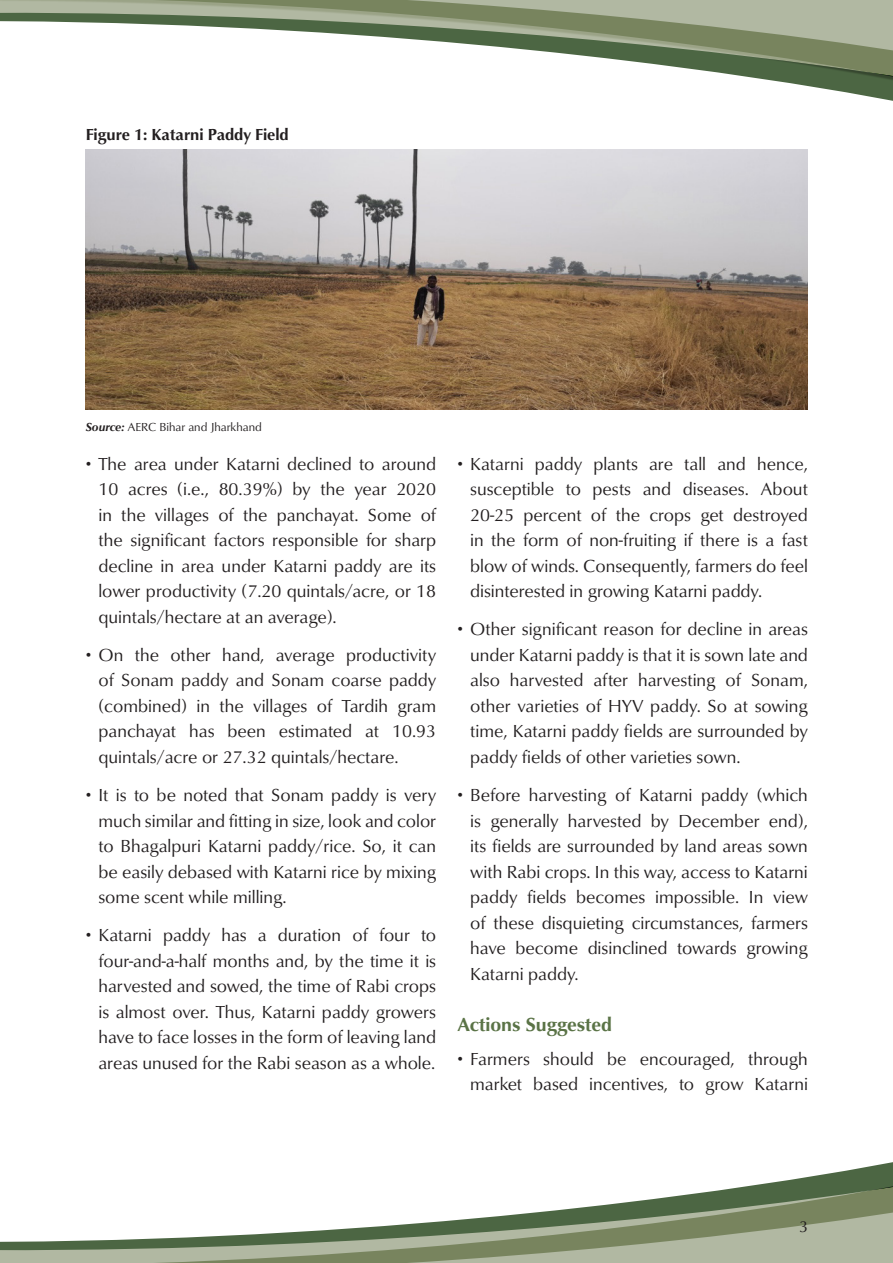
<style>
.page{position:relative;width:893px;height:1263px;background:#fff}
.page>*{position:absolute;margin:0;border:0;box-sizing:border-box;transform-origin:0 0}
.Heading_1{font:700 19.5px "Classico URW";color:#5a7346}
.t1{font:18px/25.5px "Classico URW";color:#231f20;text-align:justify}
.Table_Heading{font:700 16.5px "Classico URW";color:#231f20}
.t2{font:16.5px "Classico URW";color:#231f20}
.FIGURE_CAPTION{font:12px "Classico URW";color:#231f20}
.s1{font-weight:700;font-style:italic}
</style>
<div class="page">
<svg style="left:796px;top:84px;width:97px;height:17px"></svg>
<svg style="left:763px;top:1162px;width:130px;height:22px"></svg>
<div style="left:0;top:0;width:893px;height:84px;background:#231f20;opacity:.5"></div>
<svg style="left:0;top:0;width:893px;height:79px"></svg>
<svg style="left:0;top:1184px;width:893px;height:79px"></svg>
<img style="left:86px;top:150px;width:722px;height:260px">
<p class="Table_Heading" style="left:86px;top:124px;width:205px">Figure 1: Katarni Paddy Field</p>
<p class="FIGURE_CAPTION" style="left:86px;top:420px;width:178px"><span class="s1">Source:</span> AERC Bihar and Jharkhand</p>
<p class="t1" style="left:98px;top:451px;width:339px;text-indent:-13px">• The area under Katarni declined to around 10 acres (i.e., 80.39%) by the year 2020 in the villages of the panchayat. Some of the significant factors responsible for sharp decline in area under Katarni paddy are its lower productivity (7.20 quintals/acre, or 18 quintals/hectare at an average).</p>
<p class="t1" style="left:98px;top:642px;width:339px;text-indent:-13px">• On the other hand, average productivity of Sonam paddy and Sonam coarse paddy (combined) in the villages of Tardih gram panchayat has been estimated at 10.93 quintals/acre or 27.32 quintals/hectare.</p>
<p class="t1" style="left:98px;top:782px;width:339px;text-indent:-13px">• It is to be noted that Sonam paddy is very much similar and fitting in size, look and color to Bhagalpuri Katarni paddy/rice. So, it can be easily debased with Katarni rice by mixing some scent while milling.</p>
<p class="t1" style="left:98px;top:923px;width:339px;text-indent:-13px">• Katarni paddy has a duration of four to four-and-a-half months and, by the time it is harvested and sowed, the time of Rabi crops is almost over. Thus, Katarni paddy growers have to face losses in the form of leaving land areas unused for the Rabi season as a whole.</p>
<p class="t1" style="left:470px;top:451px;width:339px;text-indent:-13px">• Katarni paddy plants are tall and hence, susceptible to pests and diseases. About 20-25 percent of the crops get destroyed in the form of non-fruiting if there is a fast blow of winds. Consequently, farmers do feel disinterested in growing Katarni paddy.</p>
<p class="t1" style="left:470px;top:617px;width:339px;text-indent:-13px">• Other significant reason for decline in areas under Katarni paddy is that it is sown late and also harvested after harvesting of Sonam, other varieties of HYV paddy. So at sowing time, Katarni paddy fields are surrounded by paddy fields of other varieties sown.</p>
<p class="t1" style="left:470px;top:782px;width:339px;text-indent:-13px">• Before harvesting of Katarni paddy (which is generally harvested by December end), its fields are surrounded by land areas sown with Rabi crops. In this way, access to Katarni paddy fields becomes impossible. In view of these disquieting circumstances, farmers have become disinclined towards growing Katarni paddy.</p>
<p class="Heading_1" style="left:457px;top:1012px;width:156px">Actions Suggested</p>
<p class="t1" style="left:457px;top:1046px;width:352px;text-align:right">• Farmers should be encouraged, through market based incentives, to grow Katarni</p>
<p class="t2" style="left:799px;top:1216px;width:11px">3</p>
</div>
